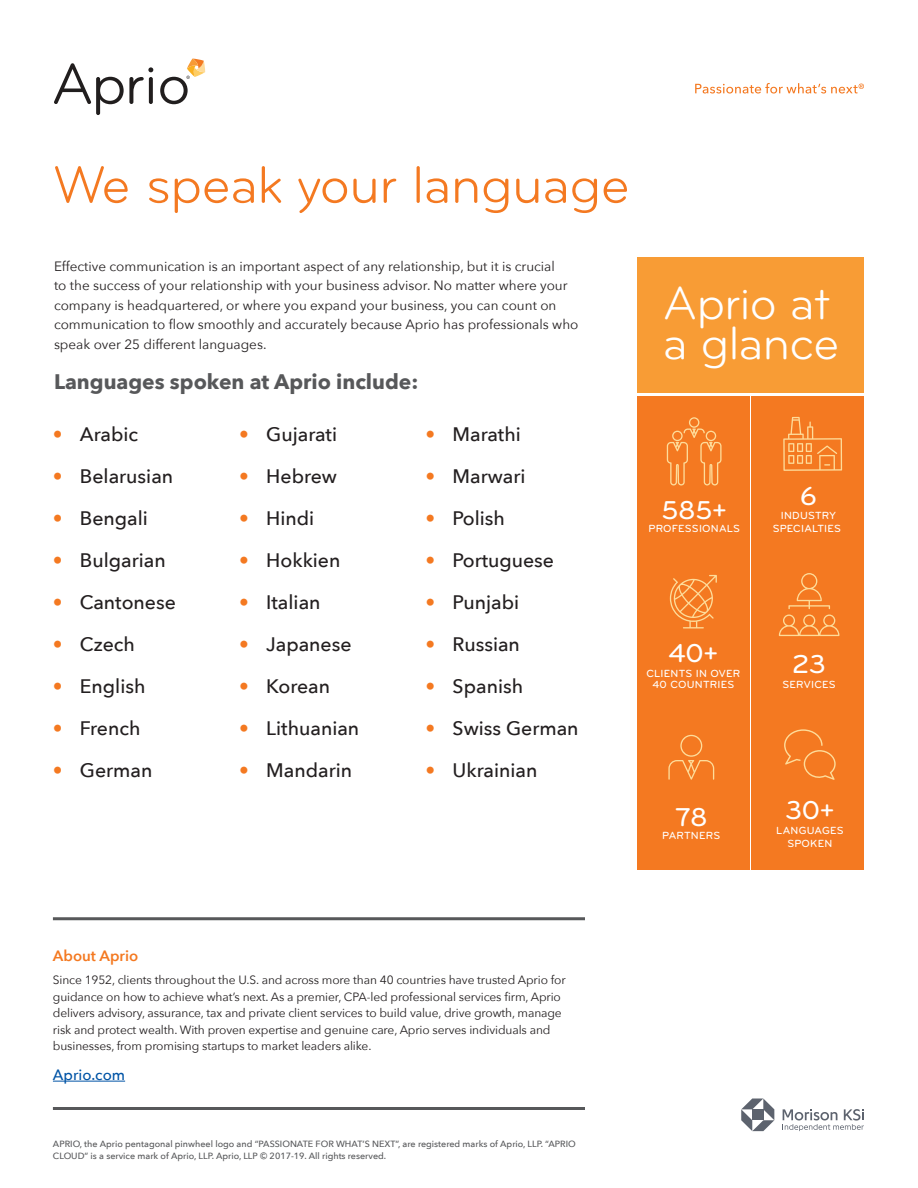
<style>
.page{position:relative;width:918px;height:1188px;background:#fff}
.page>*{position:absolute;margin:0;border:0;box-sizing:border-box;transform-origin:0 0}
.h1-orange{font:54px "Bryant";letter-spacing:-.01em;color:#f47921}
.t1{font:48.3px/40.2px "Bryant Pro";letter-spacing:-.015em;color:#fff}
.t2{font:500 26.85px "Bryant Pro";letter-spacing:-.015em;color:#fff}
.p-body-paragraph{font:700 21px "Avenir Next";color:#57585a}
.t3{font:500 19.5px "Avenir Next";color:#231f20}
.t4{font:600 15px "Avenir Next";color:#f47921}
.t5{font:500 15px "Avenir Next";color:#0154a6}
.p-body-paragraph-2{font:13.5px/19.5px "Avenir Next";color:#231f20}
.p-small{font:12px/16.5px "Avenir Next";letter-spacing:-.01em;color:#231f20}
.t6{font:500 10.8px/12.9px "Bryant Pro";letter-spacing:.02em;color:#fff;text-align:center}
.Legal{font:500 9px/12px "Avenir Next";color:#57585a}
.s1{color:#f47921}
</style>
<div class="page">
<svg style="left:54px;top:63px;width:100px;height:52px"></svg>
<svg style="left:160px;top:59px;width:45px;height:45px"></svg>
<svg style="left:695px;top:83px;width:169px;height:11px"></svg>
<hr style="left:53px;top:917px;width:532px;height:3px;background:#57585a">
<hr style="left:53px;top:1107px;width:532px;height:3px;background:#57585a">
<hr style="left:53px;top:1081px;width:72px;height:1px;background:#0154a6">
<svg style="left:741px;top:1099px;width:33px;height:32px"></svg>
<svg style="left:783px;top:1109px;width:81px;height:22px"></svg>
<div style="left:637px;top:396px;width:113px;height:157px;background:#f47921"></div>
<div style="left:751px;top:396px;width:113px;height:157px;background:#f47921"></div>
<div style="left:637px;top:554px;width:113px;height:157px;background:#f47921"></div>
<div style="left:751px;top:554px;width:113px;height:157px;background:#f47921"></div>
<div style="left:637px;top:713px;width:113px;height:157px;background:#f47921"></div>
<div style="left:751px;top:713px;width:113px;height:157px;background:#f47921"></div>
<svg style="left:783px;top:417px;width:59px;height:54px"></svg>
<svg style="left:667px;top:417px;width:55px;height:69px"></svg>
<svg style="left:668px;top:735px;width:46px;height:45px"></svg>
<svg style="left:670px;top:575px;width:47px;height:53px"></svg>
<svg style="left:784px;top:729px;width:52px;height:51px"></svg>
<div style="left:637px;top:257px;width:227px;height:136px;background:#f89c35"></div>
<svg style="left:779px;top:615px;width:60px;height:21px"></svg>
<svg style="left:788px;top:573px;width:42px;height:36px"></svg>
<p class="h1-orange" style="left:54px;top:152px;width:577px">We speak your language</p>
<p class="p-body-paragraph-2" style="left:54px;top:256px;width:526px">Effective communication is an important aspect of any relationship, but it is crucial<br>to the success of your relationship with your business advisor. No matter where your company is headquartered, or where you expand your business, you can count on communication to flow smoothly and accurately because Aprio has professionals who speak over 25 different languages.</p>
<p class="p-body-paragraph" style="left:54px;top:363px;width:366px">Languages spoken at Aprio include:</p>
<p class="t3" style="left:53px;top:418px;width:87px"><span class="s1">•</span> Arabic</p>
<p class="t3" style="left:53px;top:460px;width:122px"><span class="s1">•</span> Belarusian</p>
<p class="t3" style="left:53px;top:502px;width:97px"><span class="s1">•</span> Bengali</p>
<p class="t3" style="left:53px;top:544px;width:114px"><span class="s1">•</span> Bulgarian</p>
<p class="t3" style="left:53px;top:586px;width:125px"><span class="s1">•</span> Cantonese</p>
<p class="t3" style="left:53px;top:628px;width:84px"><span class="s1">•</span> Czech</p>
<p class="t3" style="left:53px;top:670px;width:94px"><span class="s1">•</span> English</p>
<p class="t3" style="left:53px;top:712px;width:89px"><span class="s1">•</span> French</p>
<p class="t3" style="left:53px;top:754px;width:101px"><span class="s1">•</span> German</p>
<p class="t3" style="left:426px;top:418px;width:97px"><span class="s1">•</span> Marathi</p>
<p class="t3" style="left:426px;top:460px;width:101px"><span class="s1">•</span> Marwari</p>
<p class="t3" style="left:426px;top:502px;width:81px"><span class="s1">•</span> Polish</p>
<p class="t3" style="left:426px;top:544px;width:130px"><span class="s1">•</span> Portuguese</p>
<p class="t3" style="left:426px;top:586px;width:95px"><span class="s1">•</span> Punjabi</p>
<p class="t3" style="left:426px;top:628px;width:96px"><span class="s1">•</span> Russian</p>
<p class="t3" style="left:426px;top:670px;width:99px"><span class="s1">•</span> Spanish</p>
<p class="t3" style="left:426px;top:712px;width:155px"><span class="s1">•</span> Swiss German</p>
<p class="t3" style="left:426px;top:754px;width:113px"><span class="s1">•</span> Ukrainian</p>
<p class="t3" style="left:239px;top:418px;width:99px"><span class="s1">•</span> Gujarati</p>
<p class="t3" style="left:239px;top:460px;width:99px"><span class="s1">•</span> Hebrew</p>
<p class="t3" style="left:239px;top:502px;width:77px"><span class="s1">•</span> Hindi</p>
<p class="t3" style="left:239px;top:544px;width:103px"><span class="s1">•</span> Hokkien</p>
<p class="t3" style="left:239px;top:586px;width:83px"><span class="s1">•</span> Italian</p>
<p class="t3" style="left:239px;top:628px;width:114px"><span class="s1">•</span> Japanese</p>
<p class="t3" style="left:239px;top:670px;width:92px"><span class="s1">•</span> Korean</p>
<p class="t3" style="left:239px;top:712px;width:122px"><span class="s1">•</span> Lithuanian</p>
<p class="t3" style="left:239px;top:754px;width:114px"><span class="s1">•</span> Mandarin</p>
<p class="t1" style="left:663px;top:283px;width:178px">Aprio at a glance</p>
<p class="t2" style="left:661px;top:494px;width:67px">585+</p>
<p class="t6" style="left:648px;top:522px;width:93px">PROFESSIONALS</p>
<p class="t2" style="left:800px;top:479px;width:19px">6</p>
<p class="t6" style="left:773px;top:509px;width:70px">INDUSTRY<br>SPECIALTIES</p>
<p class="t2" style="left:669px;top:637px;width:51px">40+</p>
<p class="t6" style="left:646px;top:668px;width:95px;line-height:10.8px">CLIENTS IN OVER<br>40 COUNTRIES</p>
<p class="t2" style="left:792px;top:648px;width:35px">23</p>
<p class="t6" style="left:782px;top:678px;width:55px">SERVICES</p>
<p class="t2" style="left:675px;top:801px;width:34px">78</p>
<p class="t6" style="left:662px;top:829px;width:60px">PARTNERS</p>
<p class="t2" style="left:785px;top:794px;width:51px">30+</p>
<p class="t6" style="left:776px;top:824px;width:69px">LANGUAGES<br>SPOKEN</p>
<p class="t4" style="left:53px;top:943px;width:87px">About Aprio</p>
<p class="p-small" style="left:53px;top:971px;width:514px">Since 1952, clients throughout the U.S. and across more than 40 countries have trusted Aprio for guidance on how to achieve what’s next. As a premier, CPA-led professional services firm, Aprio delivers advisory, assurance, tax and private client services to build value, drive growth, manage risk and protect wealth. With proven expertise and genuine care, Aprio serves individuals and businesses, from promising startups to market leaders alike.</p>
<p class="t5" style="left:53px;top:1062px;width:74px">Aprio.com</p>
<p class="Legal" style="left:53px;top:1137px;width:524px">APRIO, the Aprio pentagonal pinwheel logo and “PASSIONATE FOR WHAT’S NEXT”, are registered marks of Aprio, LLP. “APRIO<br>CLOUD” is a service mark of Aprio, LLP. Aprio, LLP © 2017-19. All rights reserved.</p>
</div>
